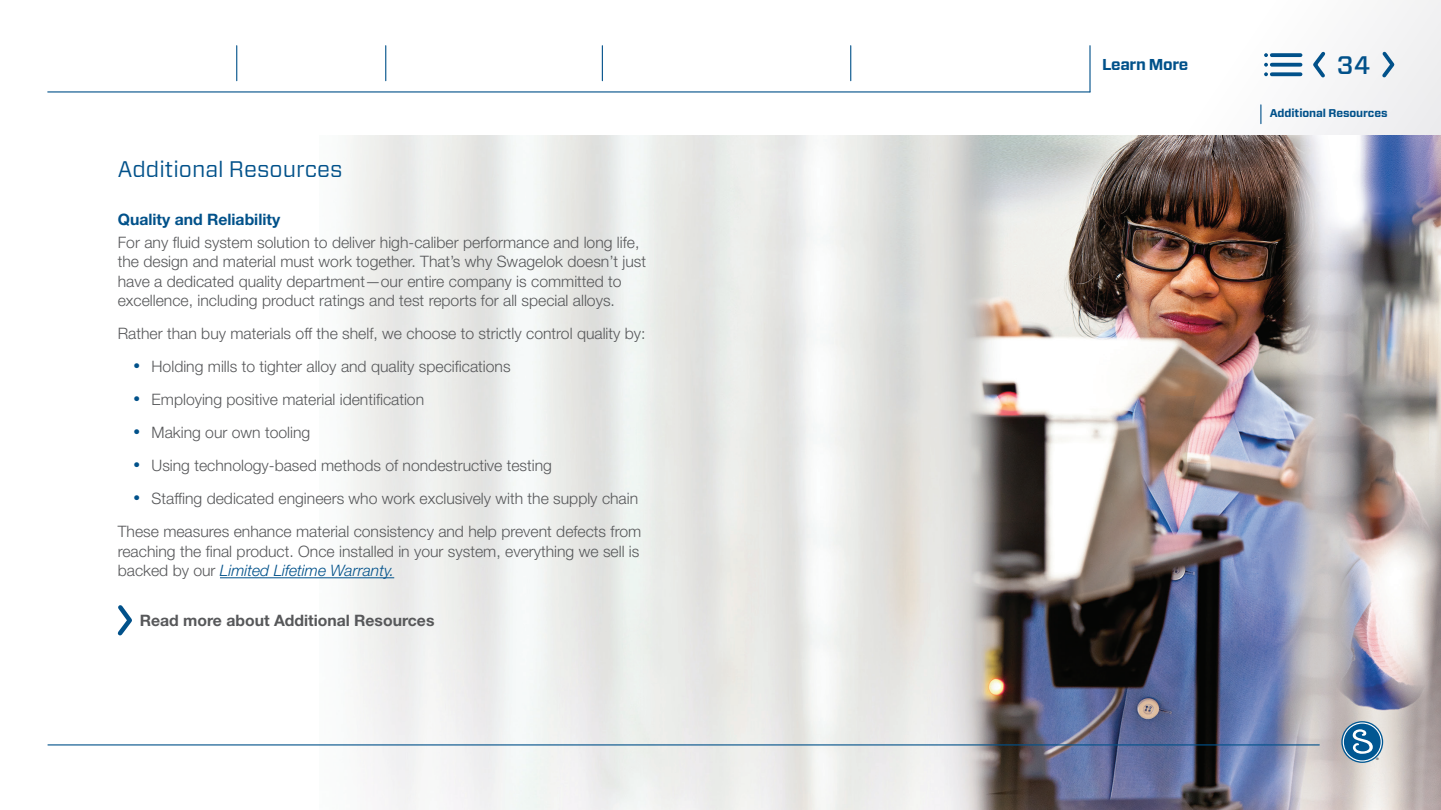
<style>
.page{position:relative;width:1441px;height:810px;background:#fff}
.page>*{position:absolute;margin:0;border:0;box-sizing:border-box;transform-origin:0 0}
.t1{font:500 25.35px "Forza";color:#01518a}
.t2{font:22.5px "Forza";color:#01518a}
.t3{font:300 15.75px/19.5px "Helvetica Neue LT Std";color:#57585a}
.t4{font:700 15.75px "Helvetica Neue LT Std";color:#57585a}
.t5{font:700 15.75px "Helvetica Neue LT Std";color:#01518a}
.t6{font:700 15.75px "Forza";letter-spacing:-.025em;color:#01518a}
.t7{font:700 11.25px "Forza";letter-spacing:-.01em;color:#01518a}
.t8{font:3.38px "Helvetica Neue LT Std";color:#231f20}
.s1{font-style:italic;color:#01518a}
</style>
<div class="page">
<img style="left:319px;top:135px;width:1121px;height:675px">
<svg style="left:1271px;top:53px;width:29px;height:4px"></svg>
<svg style="left:1271px;top:63px;width:29px;height:4px"></svg>
<svg style="left:1271px;top:72px;width:29px;height:4px"></svg>
<svg style="left:1264px;top:53px;width:3px;height:4px"></svg>
<svg style="left:1264px;top:63px;width:3px;height:13px"></svg>
<svg style="left:1313px;top:51px;width:13px;height:27px"></svg>
<svg style="left:1378px;top:48px;width:18px;height:33px"></svg>
<hr style="left:48px;top:91px;width:1041px;height:2px;background:#01518a">
<hr style="left:236px;top:46px;width:1px;height:35px;background:#01518a">
<hr style="left:385px;top:46px;width:1px;height:35px;background:#01518a">
<hr style="left:601px;top:46px;width:2px;height:35px;background:#01518a">
<hr style="left:850px;top:46px;width:1px;height:35px;background:#01518a">
<hr style="left:1089px;top:46px;width:1px;height:46px;background:#01518a">
<hr style="left:220px;top:577px;width:174px;height:1px;background:#01518a">
<hr style="left:48px;top:744px;width:1270px;height:1px;background:#01518a">
<svg style="left:117px;top:605px;width:15px;height:31px"></svg>
<svg style="left:1341px;top:722px;width:41px;height:40px"></svg>
<div style="left:1340px;top:721px;width:42px;height:42px;border:1px solid #015792;border-radius:50%"></div>
<div style="left:1343px;top:724px;width:37px;height:36px;background:#015792;border-radius:50%"></div>
<svg style="left:1352px;top:729px;width:20px;height:25px"></svg>
<svg style="left:1260px;top:105px;width:1px;height:19px"></svg>
<p class="t2" style="left:118px;top:154px;width:226px">Additional Resources</p>
<p class="t5" style="left:118px;top:209px;width:164px">Quality and Reliability</p>
<p class="t3" style="left:118px;top:232px;width:530px">For any fluid system solution to deliver high-caliber performance and long life, the design and material must work together. That’s why Swagelok doesn’t just have a dedicated quality department—our entire company is committed to excellence, including product ratings and test reports for all special alloys.</p>
<p class="t3" style="left:118px;top:324px;width:529px">Rather than buy materials off the shelf, we choose to strictly control quality by:</p>
<p class="t3" style="left:134px;top:357px;width:378px"><sup>●</sup> Holding mills to tighter alloy and quality specifications</p>
<p class="t3" style="left:134px;top:390px;width:291px"><sup>●</sup> Employing positive material identification</p>
<p class="t3" style="left:134px;top:423px;width:177px"><sup>●</sup> Making our own tooling</p>
<p class="t3" style="left:134px;top:456px;width:419px"><sup>●</sup> Using technology-based methods of nondestructive testing</p>
<p class="t3" style="left:134px;top:489px;width:505px"><sup>●</sup> Staffing dedicated engineers who work exclusively with the supply chain</p>
<p class="t3" style="left:118px;top:522px;width:525px;text-align:justify">These measures enhance material consistency and help prevent defects from reaching the final product. Once installed in your system, everything we sell is backed by our <span class="s1">Limited Lifetime Warranty.</span></p>
<p class="t4" style="left:140px;top:611px;width:296px">Read more about Additional Resources</p>
<p class="t6" style="left:1102px;top:54px;width:87px">Learn More</p>
<p class="t1" style="left:1336px;top:48px;width:35px">34</p>
<p class="t7" style="left:1269px;top:106px;width:119px">Additional Resources</p>
<p class="t8" style="left:1375px;top:757px;width:4px">®</p>
</div>
